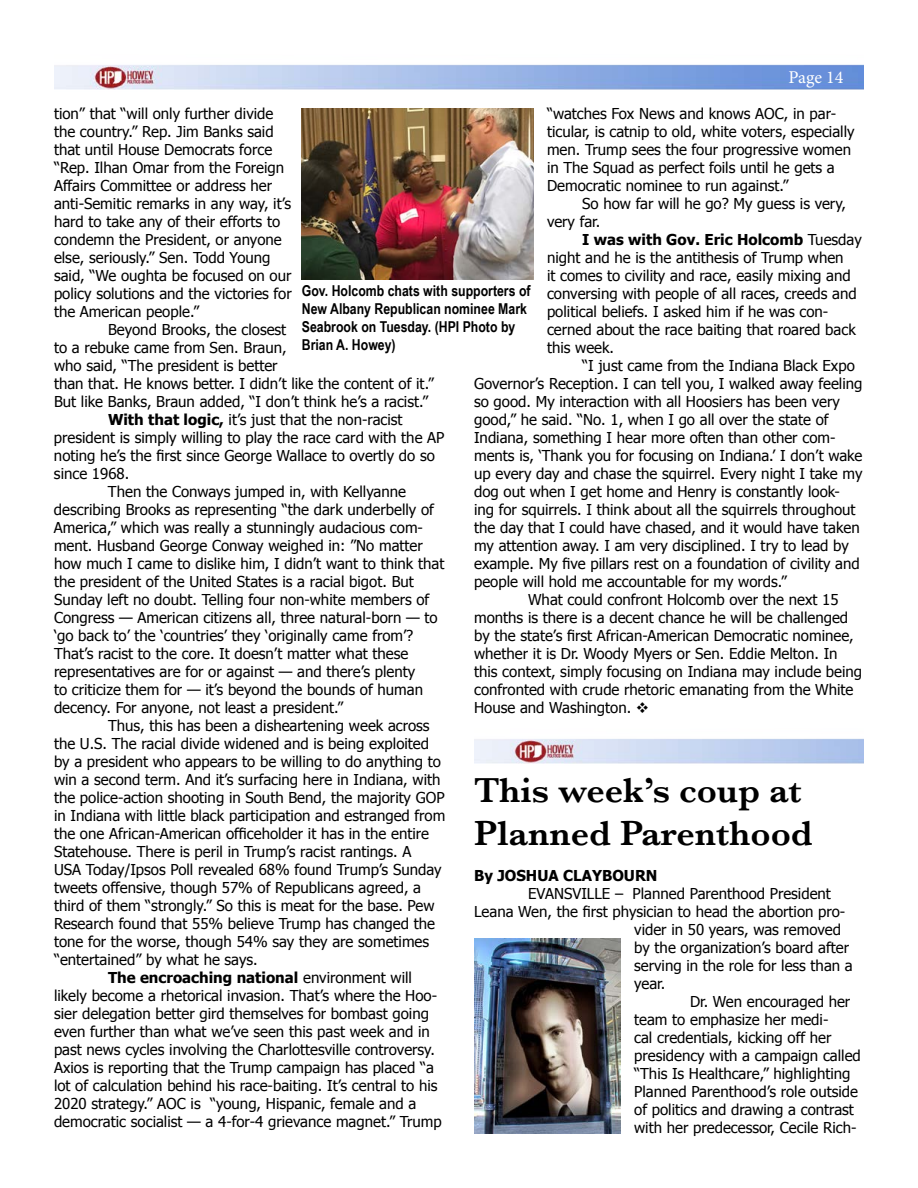
<style>
.page{position:relative;width:918px;height:1188px;background:#fff}
.page>*{position:absolute;margin:0;border:0;box-sizing:border-box;transform-origin:0 0}
.t1{font:600 36px/43.2px "Baskerville";color:#000}
.t2{font:18px "Minion Pro";letter-spacing:-.005em;color:#fff}
.t3{font:15px/18px "Tahoma";color:#000}
.t4{font:700 15px/18px "Arial Narrow";color:#000}
.t5{font:700 15px "Tahoma";color:#000}
.s1{font-weight:700}
.s2{font-weight:400}
</style>
<div class="page">
<img style="left:54px;top:64px;width:810px;height:26px">
<img style="left:302px;top:108px;width:232px;height:171px">
<img style="left:474px;top:738px;width:390px;height:26px">
<img style="left:474px;top:939px;width:147px;height:195px">
<p class="t2" style="left:789px;top:65px;width:56px">Page 14</p>
<p class="t3" style="left:54px;top:104px;width:239px">tion” that “will only further divide the country.” Rep. Jim Banks said that until House Democrats force “Rep. Ilhan Omar from the Foreign Affairs Committee or address her anti-Semitic remarks in any way, it’s hard to take any of their efforts to condemn the President, or anyone else, seriously.” Sen. Todd Young said, “We oughta be focused on our policy solutions and the victories for the American people.”</p>
<p class="t3" style="left:108px;top:320px;width:180px">Beyond Brooks, the closest</p>
<p class="t3" style="left:54px;top:338px;width:234px">to a rebuke came from Sen. Braun,</p>
<p class="t3" style="left:54px;top:356px;width:225px">who said, “The president is better</p>
<p class="t3" style="left:54px;top:374px;width:381px">than that. He knows better. I didn’t like the content of it.”</p>
<p class="t3" style="left:54px;top:392px;width:376px">But like Banks, Braun added, “I don’t think he’s a racist.”</p>
<p class="t3" style="left:108px;top:410px;width:296px"><span class="s1">With that logic,</span> it’s just that the non-racist</p>
<p class="t3" style="left:54px;top:428px;width:392px">president is simply willing to play the race card with the AP</p>
<p class="t3" style="left:54px;top:446px;width:382px">noting he’s the first since George Wallace to overtly do so</p>
<p class="t3" style="left:54px;top:464px;width:77px">since 1968.</p>
<p class="t3" style="left:108px;top:482px;width:300px">Then the Conways jumped in, with Kellyanne</p>
<p class="t3" style="left:54px;top:500px;width:382px">describing Brooks as representing “the dark underbelly of</p>
<p class="t3" style="left:54px;top:518px;width:370px">America,” which was really a stunningly audacious com-</p>
<p class="t3" style="left:54px;top:536px;width:370px">ment. Husband George Conway weighed in: ”No matter</p>
<p class="t3" style="left:54px;top:554px;width:392px">how much I came to dislike him, I didn’t want to think that</p>
<p class="t3" style="left:54px;top:572px;width:361px">the president of the United States is a racial bigot. But</p>
<p class="t3" style="left:54px;top:590px;width:377px">Sunday left no doubt. Telling four non-white members of</p>
<p class="t3" style="left:54px;top:608px;width:385px">Congress — American citizens all, three natural-born — to</p>
<p class="t3" style="left:54px;top:626px;width:361px">‘go back to’ the ‘countries’ they ‘originally came from’?</p>
<p class="t3" style="left:54px;top:644px;width:356px">That’s racist to the core. It doesn’t matter what these</p>
<p class="t3" style="left:54px;top:662px;width:363px">representatives are for or against — and there’s plenty</p>
<p class="t3" style="left:54px;top:680px;width:371px">to criticize them for — it’s beyond the bounds of human</p>
<p class="t3" style="left:54px;top:698px;width:291px">decency. For anyone, not least a president.”</p>
<p class="t3" style="left:108px;top:716px;width:323px">Thus, this has been a disheartening week across</p>
<p class="t3" style="left:54px;top:734px;width:377px">the U.S. The racial divide widened and is being exploited</p>
<p class="t3" style="left:54px;top:752px;width:389px">by a president who appears to be willing to do anything to</p>
<p class="t3" style="left:54px;top:770px;width:388px">win a second term. And it’s surfacing here in Indiana, with</p>
<p class="t3" style="left:54px;top:788px;width:392px">the police-action shooting in South Bend, the majority GOP</p>
<p class="t3" style="left:54px;top:806px;width:393px">in Indiana with little black participation and estranged from</p>
<p class="t3" style="left:54px;top:824px;width:377px">the one African-American officeholder it has in the entire</p>
<p class="t3" style="left:54px;top:842px;width:359px">Statehouse. There is peril in Trump’s racist rantings. A</p>
<p class="t3" style="left:54px;top:860px;width:389px">USA Today/Ipsos Poll revealed 68% found Trump’s Sunday</p>
<p class="t3" style="left:54px;top:878px;width:369px">tweets offensive, though 57% of Republicans agreed, a</p>
<p class="t3" style="left:54px;top:896px;width:382px">third of them “strongly.” So this is meat for the base. Pew</p>
<p class="t3" style="left:54px;top:914px;width:383px">Research found that 55% believe Trump has changed the</p>
<p class="t3" style="left:54px;top:932px;width:377px">tone for the worse, though 54% say they are sometimes</p>
<p class="t3" style="left:54px;top:950px;width:205px">“entertained” by what he says.</p>
<p class="t5" style="left:108px;top:967px;width:306px">The encroaching national <span class="s2">environment will</span></p>
<p class="t3" style="left:54px;top:986px;width:385px">likely become a rhetorical invasion. That’s where the Hoo-</p>
<p class="t3" style="left:54px;top:1004px;width:377px">sier delegation better gird themselves for bombast going</p>
<p class="t3" style="left:54px;top:1022px;width:377px">even further than what we’ve seen this past week and in</p>
<p class="t3" style="left:54px;top:1040px;width:383px">past news cycles involving the Charlottesville controversy.</p>
<p class="t3" style="left:54px;top:1058px;width:381px">Axios is reporting that the Trump campaign has placed “a</p>
<p class="t3" style="left:54px;top:1076px;width:385px">lot of calculation behind his race-baiting. It’s central to his</p>
<p class="t3" style="left:54px;top:1094px;width:364px">2020 strategy.” AOC is “young, Hispanic, female and a</p>
<p class="t3" style="left:54px;top:1112px;width:389px">democratic socialist — a 4-for-4 grievance magnet.” Trump</p>
<p class="t3" style="left:547px;top:104px;width:309px">“watches Fox News and knows AOC, in par&shy;ticular, is catnip to old, white voters, especially men. Trump sees the four progressive women in The Squad as perfect foils until he gets a Democratic nominee to run against.”</p>
<p class="t3" style="left:547px;top:194px;width:301px;text-indent:35px">So how far will he go? My guess is very, very far.</p>
<p class="t3" style="left:547px;top:230px;width:316px;text-indent:35px"><span class="s1">I was with Gov. Eric Holcomb</span> Tuesday night and he is the antithesis of Trump when<br>it comes to civility and race, easily mixing and conversing with people of all races, creeds and political beliefs. I asked him if he was con&shy;cerned about the race baiting that roared back this week.</p>
<p class="t3" style="left:582px;top:356px;width:274px">“I just came from the Indiana Black Expo</p>
<p class="t3" style="left:474px;top:374px;width:390px">Governor’s Reception. I can tell you, I walked away feeling</p>
<p class="t3" style="left:474px;top:392px;width:367px">so good. My interaction with all Hoosiers has been very</p>
<p class="t3" style="left:474px;top:410px;width:356px">good,” he said. “No. 1, when I go all over the state of</p>
<p class="t3" style="left:474px;top:428px;width:363px">Indiana, something I hear more often than other com-</p>
<p class="t3" style="left:474px;top:446px;width:390px">ments is, ‘Thank you for focusing on Indiana.’ I don’t wake</p>
<p class="t3" style="left:474px;top:464px;width:390px">up every day and chase the squirrel. Every night I take my</p>
<p class="t3" style="left:474px;top:482px;width:367px">dog out when I get home and Henry is constantly look-</p>
<p class="t3" style="left:474px;top:500px;width:383px">ing for squirrels. I think about all the squirrels throughout</p>
<p class="t3" style="left:474px;top:518px;width:387px">the day that I could have chased, and it would have taken</p>
<p class="t3" style="left:474px;top:536px;width:376px">my attention away. I am very disciplined. I try to lead by</p>
<p class="t3" style="left:474px;top:554px;width:387px">example. My five pillars rest on a foundation of civility and</p>
<p class="t3" style="left:474px;top:572px;width:314px">people will hold me accountable for my words.”</p>
<p class="t3" style="left:528px;top:590px;width:312px">What could confront Holcomb over the next 15</p>
<p class="t3" style="left:474px;top:608px;width:376px">months is there is a decent chance he will be challenged</p>
<p class="t3" style="left:474px;top:626px;width:381px">by the state’s first African-American Democratic nominee,</p>
<p class="t3" style="left:474px;top:644px;width:365px">whether it is Dr. Woody Myers or Sen. Eddie Melton. In</p>
<p class="t3" style="left:474px;top:662px;width:390px">this context, simply focusing on Indiana may include being</p>
<p class="t3" style="left:474px;top:680px;width:381px">confronted with crude rhetoric emanating from the White</p>
<p class="t3" style="left:474px;top:698px;width:177px">House and Washington. ❖</p>
<p class="t4" style="left:302px;top:281px;width:230px">Gov. Holcomb chats with supporters of<br>New Albany Republican nominee Mark<br>Seabrook on Tuesday. (HPI Photo by<br>Brian A. Howey)</p>
<h1 class="t1" style="left:474px;top:768px;width:340px">This week’s coup at<br>Planned Parenthood</h1>
<p class="t5" style="left:474px;top:865px;width:185px">By JOSHUA CLAYBOURN</p>
<p class="t3" style="left:528px;top:884px;width:304px">EVANSVILLE – Planned Parenthood President</p>
<p class="t3" style="left:474px;top:902px;width:373px">Leana Wen, the first physician to head the abortion pro-</p>
<p class="t3" style="left:634px;top:920px;width:208px">vider in 50 years, was removed</p>
<p class="t3" style="left:634px;top:938px;width:216px">by the organization’s board after</p>
<p class="t3" style="left:634px;top:956px;width:220px">serving in the role for less than a</p>
<p class="t3" style="left:634px;top:974px;width:33px">year.</p>
<p class="t3" style="left:690px;top:992px;width:162px">Dr. Wen encouraged her</p>
<p class="t3" style="left:634px;top:1010px;width:196px">team to emphasize her medi-</p>
<p class="t3" style="left:634px;top:1028px;width:199px">cal credentials, kicking off her</p>
<p class="t3" style="left:634px;top:1046px;width:228px">presidency with a campaign called</p>
<p class="t3" style="left:634px;top:1064px;width:218px">“This Is Healthcare,” highlighting</p>
<p class="t3" style="left:634px;top:1082px;width:225px">Planned Parenthood’s role outside</p>
<p class="t3" style="left:634px;top:1100px;width:221px">of politics and drawing a contrast</p>
<p class="t3" style="left:634px;top:1118px;width:224px">with her predecessor, Cecile Rich-</p>
</div>
